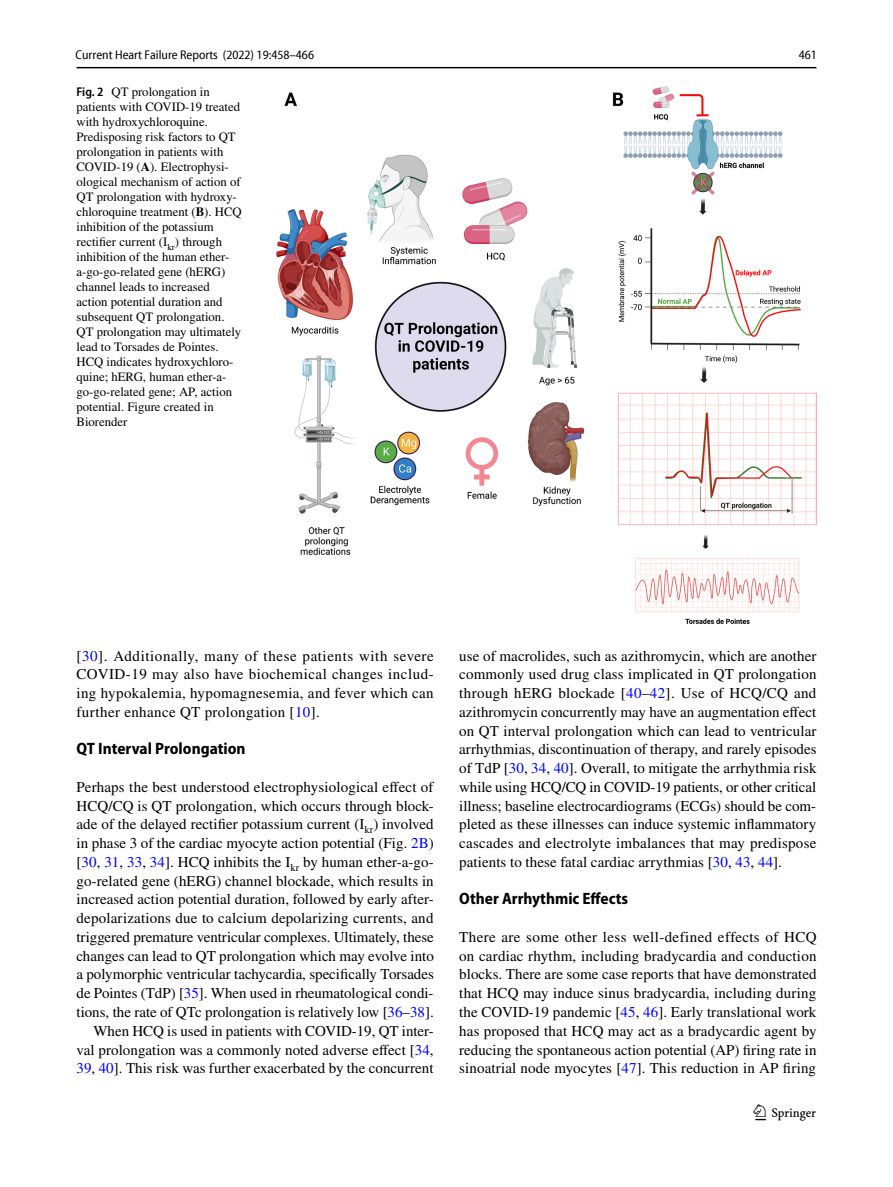
<style>
.page{position:relative;width:893px;height:1187px;background:#fff}
.page>*{position:absolute;margin:0;border:0;box-sizing:border-box;transform-origin:0 0}
.t1{font:22.5px "Springnew Regular 3";color:#000}
.t2{font:700 semi-condensed 16.5px "Myriad Pro";color:#000}
.t3{font:15px/18.8px "STIX";letter-spacing:.005em;color:#000;text-align:justify}
.t4{font:12.75px/15px "STIX";color:#000}
.t5{font:semi-condensed 12.75px "Myriad Pro Unic";color:#000}
.s1{font-family:"Myriad Pro";font-weight:600;font-stretch:semi-condensed}
.s2{font-weight:700}
.s3{color:#00f}
</style>
<div class="page">
<hr style="left:77px;top:67px;width:739px;height:1px;background:#000">
<img style="left:276px;top:87px;width:540px;height:536px">
<p class="t5" style="left:76px;top:50px;width:240px">Current Heart Failure Reports (2022) 19:458–466</p>
<p class="t5" style="left:799px;top:50px;width:20px">461</p>
<p class="t4" style="left:77px;top:85px;width:167px"><span class="s1">Fig. 2</span> QT prolongation in patients with COVID-19 treated with hydroxychloroquine.<br>Predisposing risk factors to QT prolongation in patients with<br>COVID-19 (<span class="s2">A</span>). Electrophysi&shy;ological mechanism of action of<br>QT prolongation with hydroxy&shy;chloroquine treatment (<span class="s2">B</span>). HCQ inhibition of the potassium rectifier current (I<sub>kr</sub>) through inhibition of the human ether&shy;a-go-go-related gene (hERG) channel leads to increased action potential duration and subsequent QT prolongation.<br>QT prolongation may ultimately lead to Torsades de Pointes.<br>HCQ indicates hydroxychloro&shy;quine; hERG, human ether-a&shy;go-go-related gene; AP, action potential. Figure created in<br>Biorender</p>
<p class="t3" style="left:77px;top:647px;width:359px">[<span class="s3">30</span>]. Additionally, many of these patients with severe COVID-19 may also have biochemical changes includ&shy;ing hypokalemia, hypomagnesemia, and fever which can further enhance QT prolongation [<span class="s3">10</span>].</p>
<p class="t2" style="left:77px;top:739px;width:171px">QT Interval Prolongation</p>
<p class="t3" style="left:77px;top:778px;width:359px;text-align:right">Perhaps the best understood electrophysiological effect of HCQ/CQ is QT prolongation, which occurs through block&shy;ade of the delayed rectifier potassium current (I<sub>kr</sub>) involved in phase 3 of the cardiac myocyte action potential (Fig. <span class="s3">2B</span>) [<span class="s3">30</span>, <span class="s3">31</span>, <span class="s3">33</span>, <span class="s3">34</span>]. HCQ inhibits the I<sub>kr</sub> by human ether-a-go&shy;go-related gene (hERG) channel blockade, which results in increased action potential duration, followed by early after&shy;depolarizations due to calcium depolarizing currents, and triggered premature ventricular complexes. Ultimately, these changes can lead to QT prolongation which may evolve into a polymorphic ventricular tachycardia, specifically Torsades de Pointes (TdP) [<span class="s3">35</span>]. When used in rheumatological condi&shy;tions, the rate of QTc prolongation is relatively low [<span class="s3">36</span>–<span class="s3">38</span>].<br>When HCQ is used in patients with COVID-19, QT inter&shy;val prolongation was a commonly noted adverse effect [<span class="s3">34</span>, <span class="s3">39</span>, <span class="s3">40</span>]. This risk was further exacerbated by the concurrent</p>
<p class="t3" style="left:459px;top:647px;width:359px">use of macrolides, such as azithromycin, which are another commonly used drug class implicated in QT prolongation through hERG blockade [<span class="s3">40</span>–<span class="s3">42</span>]. Use of HCQ/CQ and azithromycin concurrently may have an augmentation effect on QT interval prolongation which can lead to ventricular arrhythmias, discontinuation of therapy, and rarely episodes of TdP [<span class="s3">30</span>, <span class="s3">34</span>, <span class="s3">40</span>]. Overall, to mitigate the arrhythmia risk while using HCQ/CQ in COVID-19 patients, or other critical illness; baseline electrocardiograms (ECGs) should be com&shy;pleted as these illnesses can induce systemic inflammatory cascades and electrolyte imbalances that may predispose patients to these fatal cardiac arrythmias [<span class="s3">30</span>, <span class="s3">43</span>, <span class="s3">44</span>].</p>
<p class="t2" style="left:459px;top:889px;width:170px">Other Arrhythmic Effects</p>
<p class="t3" style="left:459px;top:928px;width:359px">There are some other less well-defined effects of HCQ on cardiac rhythm, including bradycardia and conduction blocks. There are some case reports that have demonstrated that HCQ may induce sinus bradycardia, including during the COVID-19 pandemic [<span class="s3">45</span>, <span class="s3">46</span>]. Early translational work has proposed that HCQ may act as a bradycardic agent by reducing the spontaneous action potential (AP) firing rate in sinoatrial node myocytes [<span class="s3">47</span>]. This reduction in AP firing</p>
<h1 class="t1" style="left:755px;top:1104px;width:62px">1 3</h1>
</div>
